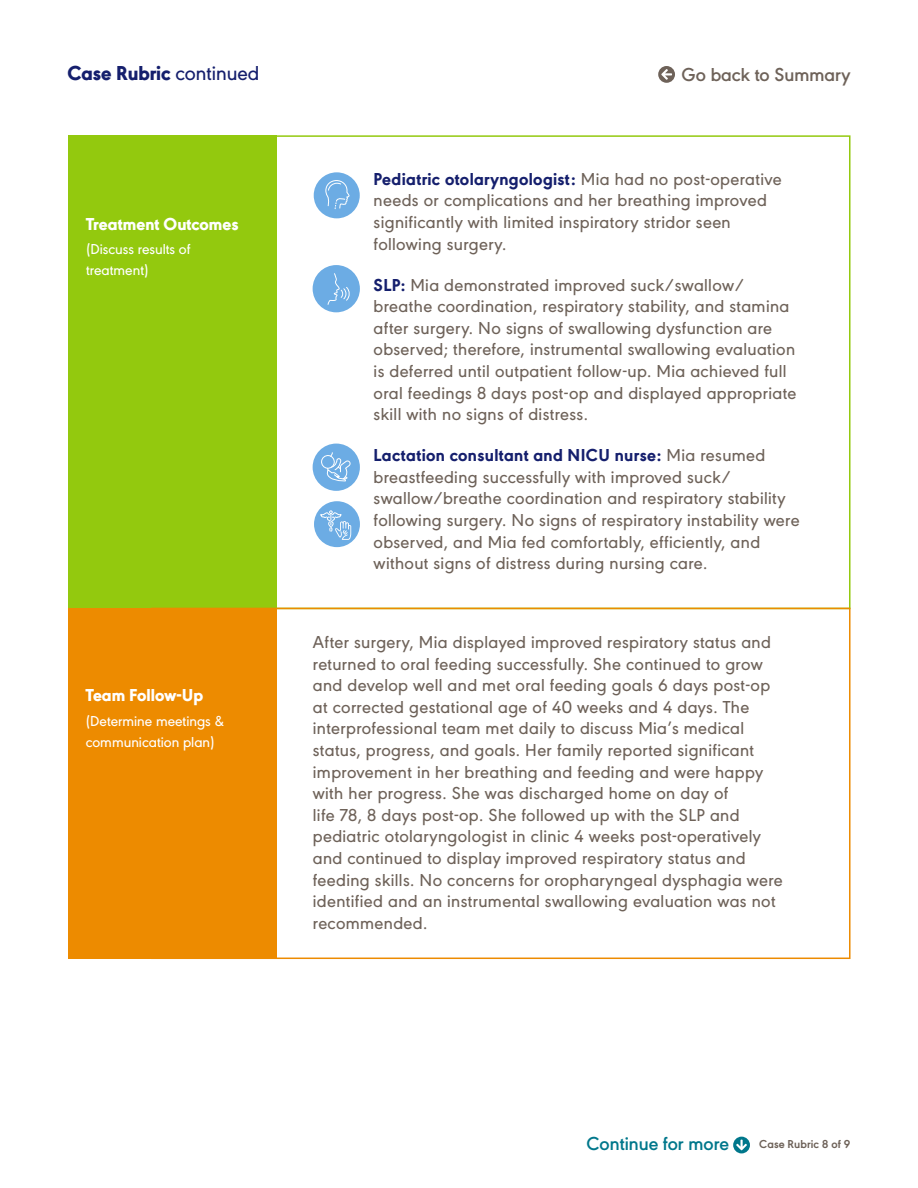
<style>
.page{position:relative;width:918px;height:1188px;background:#fff}
.page>*{position:absolute;margin:0;border:0;box-sizing:border-box;transform-origin:0 0}
.t1{font:800 21px "URW Geometric";color:#151f6d}
.t2{font:600 19.5px "URW Geometric";color:#6e6259}
.t3{font:600 19.5px "URW Geometric";color:#00778b}
._15_Table_Body_Team_Icon_Indent{font:500 18px/21.6px "URW Geometric";letter-spacing:.02em;color:#6e6259}
.t4{font:800 18px "URW Geometric";color:#fff}
.t5{font:500 15px/21px "URW Geometric";color:#fff}
.t6{font:700 12px "URW Geometric";letter-spacing:.01em;color:#6e6259}
.s1{font-weight:500}
.s2{font-weight:800;color:#151f6d}
</style>
<div class="page">
<svg style="left:658px;top:66px;width:17px;height:17px"></svg>
<div style="left:68px;top:135px;width:208px;height:474px;background:#93c90e"></div>
<div style="left:68px;top:608px;width:208px;height:350px;background:#ed8b00"></div>
<div style="left:151px;top:608px;width:700px;height:351px;border:2px solid #ed8b00"></div>
<div style="left:314px;top:172px;width:46px;height:46px;background:#6cace4;border-radius:50%"></div>
<svg style="left:325px;top:180px;width:25px;height:29px"></svg>
<div style="left:313px;top:265px;width:47px;height:47px;background:#6cace4;border-radius:50%"></div>
<svg style="left:328px;top:273px;width:22px;height:32px"></svg>
<div style="left:314px;top:501px;width:46px;height:46px;background:#6cace4;border-radius:50%"></div>
<svg style="left:319px;top:510px;width:32px;height:30px"></svg>
<div style="left:313px;top:444px;width:47px;height:47px;background:#6cace4;border-radius:50%"></div>
<div style="left:321px;top:455px;width:14px;height:14px;border:1px solid #fff;border-radius:50%"></div>
<svg style="left:326px;top:452px;width:25px;height:30px"></svg>
<svg style="left:733px;top:1137px;width:17px;height:16px"></svg>
<p class="t1" style="left:68px;top:58px;width:193px">Case Rubric <span class="s1">continued</span></p>
<p class="t4" style="left:86px;top:210px;width:154px">Treatment Outcomes</p>
<p class="t5" style="left:86px;top:238px;width:106px">(Discuss results of treatment)</p>
<p class="t4" style="left:86px;top:682px;width:119px">Team Follow-Up</p>
<p class="t5" style="left:86px;top:709px;width:140px">(Determine meetings &amp; communication plan)</p>
<p class="t2" style="left:682px;top:60px;width:170px">Go back to Summary</p>
<p class="_15_Table_Body_Team_Icon_Indent" style="left:374px;top:167px;width:410px"><span class="s2">Pediatric otolaryngologist:</span> Mia had no post-operative needs or complications and her breathing improved significantly with limited inspiratory stridor seen following surgery.</p>
<p class="_15_Table_Body_Team_Icon_Indent" style="left:374px;top:272px;width:424px"><span class="s2">SLP:</span> Mia demonstrated improved suck/swallow/ breathe coordination, respiratory stability, and stamina after surgery. No signs of swallowing dysfunction are observed; therefore, instrumental swallowing evaluation is deferred until outpatient follow-up. Mia achieved full oral feedings 8 days post-op and displayed appropriate skill with no signs of distress.</p>
<p class="_15_Table_Body_Team_Icon_Indent" style="left:374px;top:443px;width:427px"><span class="s2">Lactation consultant and NICU nurse:</span> Mia resumed breastfeeding successfully with improved suck/ swallow/breathe coordination and respiratory stability following surgery. No signs of respiratory instability were observed, and Mia fed comfortably, efficiently, and without signs of distress during nursing care.</p>
<p class="_15_Table_Body_Team_Icon_Indent" style="left:313px;top:630px;width:471px">After surgery, Mia displayed improved respiratory status and returned to oral feeding successfully. She continued to grow and develop well and met oral feeding goals 6 days post-op at corrected gestational age of 40 weeks and 4 days. The interprofessional team met daily to discuss Mia’s medical status, progress, and goals. Her family reported significant improvement in her breathing and feeding and were happy with her progress. She was discharged home on day of<br>life 78, 8 days post-op. She followed up with the SLP and pediatric otolaryngologist in clinic 4 weeks post-operatively and continued to display improved respiratory status and feeding skills. No concerns for oropharyngeal dysphagia were identified and an instrumental swallowing evaluation was not recommended.</p>
<p class="t3" style="left:587px;top:1129px;width:144px">Continue for more</p>
<p class="t6" style="left:759px;top:1135px;width:93px">Case Rubric 8 of 9</p>
</div>
